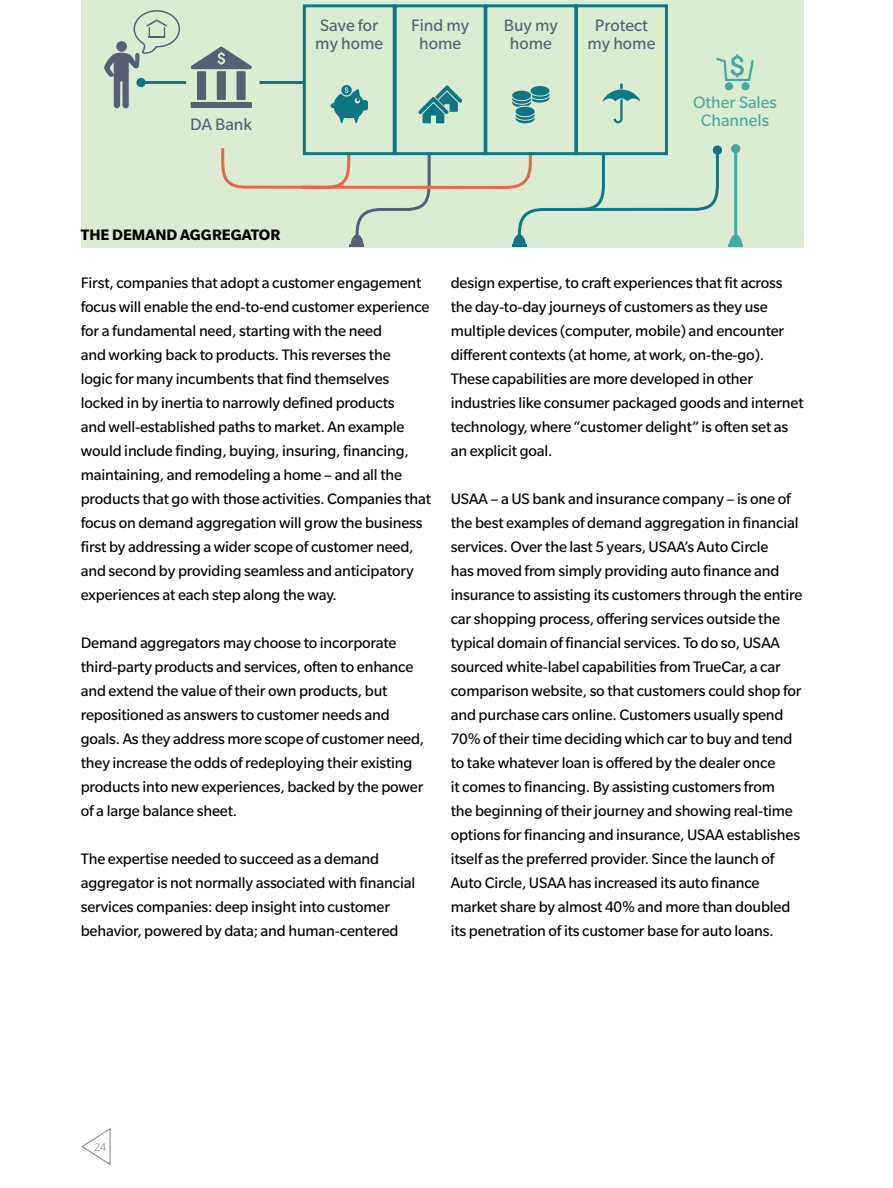
<style>
.page{position:relative;width:893px;height:1188px;background:#fff}
.page>*{position:absolute;margin:0;border:0;box-sizing:border-box;transform-origin:0 0}
.t1{font:18px/18.6px "Slate Pro";color:#585f75;text-align:center}
.t2{font:18px/18.6px "Slate Pro";color:#4aa8a3;text-align:center}
.t3{font:16.5px/24px "Slate Pro";letter-spacing:-.01em;color:#000}
.t4{font:700 16.5px "Slate Pro";color:#000}
.t5{font:300 12px "Slate Pro";color:#808285}
</style>
<div class="page">
<div style="left:81px;top:0;width:723px;height:248px;background:#daecd1"></div>
<svg style="left:191px;top:47px;width:61px;height:22px"></svg>
<div style="left:197px;top:71px;width:9px;height:29px;background:#585f75"></div>
<div style="left:217px;top:71px;width:9px;height:29px;background:#585f75"></div>
<div style="left:236px;top:71px;width:10px;height:29px;background:#585f75"></div>
<div style="left:191px;top:102px;width:61px;height:6px;background:#585f75"></div>
<hr style="left:734px;top:148px;width:3px;height:89px;background:#4aa8a3">
<div style="left:731px;top:144px;width:9px;height:9px;background:#4aa8a3;border-radius:50%"></div>
<svg style="left:104px;top:10px;width:76px;height:98px"></svg>
<svg style="left:728px;top:234px;width:15px;height:13px"></svg>
<svg style="left:221px;top:145px;width:499px;height:102px"></svg>
<div style="left:713px;top:145px;width:9px;height:10px;background:#0f7684;border-radius:50%"></div>
<svg style="left:331px;top:85px;width:37px;height:39px"></svg>
<div style="left:303px;top:4px;width:93px;height:151px;border:3px solid #0f7684"></div>
<svg style="left:418px;top:85px;width:44px;height:38px"></svg>
<div style="left:394px;top:4px;width:93px;height:151px;border:3px solid #0f7684"></div>
<svg style="left:512px;top:86px;width:38px;height:37px"></svg>
<div style="left:484px;top:4px;width:93px;height:151px;border:3px solid #0f7684"></div>
<svg style="left:603px;top:83px;width:37px;height:40px"></svg>
<div style="left:575px;top:4px;width:93px;height:151px;border:3px solid #0f7684"></div>
<div style="left:725px;top:82px;width:8px;height:8px;background:#4aa8a3;border-radius:50%"></div>
<div style="left:741px;top:82px;width:9px;height:8px;background:#4aa8a3;border-radius:50%"></div>
<svg style="left:716px;top:54px;width:38px;height:27px"></svg>
<hr style="left:259px;top:81px;width:44px;height:3px;background:#0f7684">
<hr style="left:141px;top:81px;width:45px;height:3px;background:#0f7684">
<div style="left:136px;top:78px;width:10px;height:9px;background:#0f7684;border-radius:50%"></div>
<svg style="left:81px;top:1128px;width:30px;height:37px"></svg>
<p class="t1" style="left:190px;top:115px;width:64px">DA Bank</p>
<p class="t1" style="left:315px;top:16px;width:69px;text-align:left">Save for my home</p>
<p class="t1" style="left:411px;top:16px;width:60px">Find my home</p>
<p class="t1" style="left:504px;top:16px;width:56px">Buy my home</p>
<p class="t1" style="left:587px;top:16px;width:69px">Protect my home</p>
<p class="t2" style="left:693px;top:93px;width:85px">Other Sales<br>Channels</p>
<p class="t4" style="left:81px;top:226px;width:201px">THE DEMAND AGGREGATOR</p>
<p class="t3" style="left:81px;top:271px;width:352px">First, companies that adopt a customer engagement focus will enable the end-to-end customer experience for a fundamental need, starting with the need<br>and working back to products. This reverses the<br>logic for many incumbents that find themselves locked in by inertia to narrowly defined products<br>and well-established paths to market. An example would include finding, buying, insuring, financing, maintaining, and remodeling a home – and all the products that go with those activities. Companies that focus on demand aggregation will grow the business first by addressing a wider scope of customer need, and second by providing seamless and anticipatory experiences at each step along the way.</p>
<p class="t3" style="left:81px;top:631px;width:345px">Demand aggregators may choose to incorporate third-party products and services, often to enhance and extend the value of their own products, but repositioned as answers to customer needs and goals. As they address more scope of customer need, they increase the odds of redeploying their existing products into new experiences, backed by the power of a large balance sheet.</p>
<p class="t3" style="left:81px;top:847px;width:336px">The expertise needed to succeed as a demand aggregator is not normally associated with financial services companies: deep insight into customer behavior, powered by data; and human-centered</p>
<p class="t3" style="left:451px;top:271px;width:354px">design expertise, to craft experiences that fit across the day-to-day journeys of customers as they use multiple devices (computer, mobile) and encounter different contexts (at home, at work, on-the-go).<br>These capabilities are more developed in other industries like consumer packaged goods and internet technology, where “customer delight” is often set as an explicit goal.</p>
<p class="t3" style="left:451px;top:487px;width:353px">USAA – a US bank and insurance company – is one of the best examples of demand aggregation in financial services. Over the last 5 years, USAA’s Auto Circle<br>has moved from simply providing auto finance and insurance to assisting its customers through the entire car shopping process, offering services outside the typical domain of financial services. To do so, USAA sourced white-label capabilities from TrueCar, a car comparison website, so that customers could shop for and purchase cars online. Customers usually spend 70% of their time deciding which car to buy and tend to take whatever loan is offered by the dealer once<br>it comes to financing. By assisting customers from<br>the beginning of their journey and showing real-time options for financing and insurance, USAA establishes itself as the preferred provider. Since the launch of Auto Circle, USAA has increased its auto finance market share by almost 40% and more than doubled its penetration of its customer base for auto loans.</p>
<p class="t5" style="left:94px;top:1140px;width:13px">24</p>
</div>
